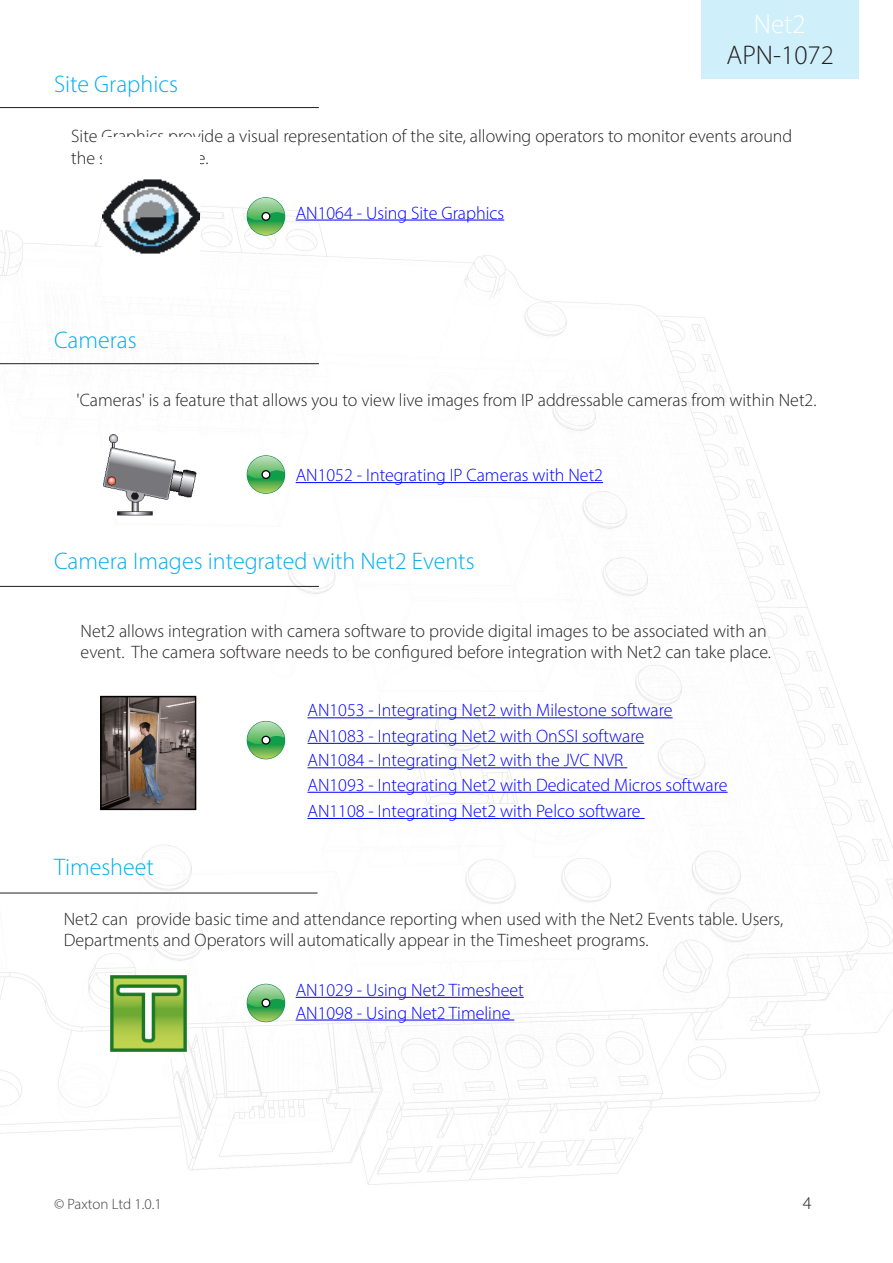
<style>
.page{position:relative;width:893px;height:1263px;background:#fff}
.page>*{position:absolute;margin:0;border:0;box-sizing:border-box;transform-origin:0 0}
.t1{font:300 27px "Myriad Pro";color:#231f20}
.t2{font:300 27px "Myriad Pro";color:#fff}
.Section_title{font:300 24px "Myriad Pro";color:#00aeef}
.Text{font:300 18px/21.6px "Myriad Pro";color:#231f20}
.Text_-_Blue{font:300 18px "Myriad Pro";color:#00f}
.t3{font:300 15px "Myriad Pro";letter-spacing:-.005em;color:#3e3e3f}
</style>
<div class="page">
<img style="left:0;top:197px;width:893px;height:988px">
<div style="left:702px;top:0;width:157px;height:79px;background:#cfeffb"></div>
<div style="left:247px;top:197px;width:38px;height:39px;border:1px solid #0b8c44;border-radius:50%"></div>
<svg style="left:247px;top:198px;width:38px;height:37px"></svg>
<div style="left:262px;top:213px;width:8px;height:7px;background:#fff;border-radius:50%"></div>
<div style="left:261px;top:212px;width:9px;height:9px;border:1px solid #000;border-radius:50%"></div>
<hr style="left:296px;top:220px;width:208px;height:1px;background:#00f">
<img style="left:103px;top:179px;width:96px;height:116px">
<hr style="left:0;top:107px;width:319px;height:1px;background:#231f20">
<hr style="left:0;top:363px;width:319px;height:1px;background:#231f20">
<hr style="left:0;top:586px;width:319px;height:1px;background:#231f20">
<hr style="left:0;top:893px;width:318px;height:1px;background:#231f20">
<svg style="left:247px;top:721px;width:38px;height:38px"></svg>
<div style="left:262px;top:736px;width:8px;height:8px;background:#fff;border-radius:50%"></div>
<div style="left:261px;top:736px;width:9px;height:8px;border:1px solid #000;border-radius:50%"></div>
<hr style="left:307px;top:717px;width:366px;height:1px;background:#00f">
<div style="left:247px;top:455px;width:38px;height:39px;border:1px solid #0b8c44;border-radius:50%"></div>
<svg style="left:247px;top:456px;width:38px;height:37px"></svg>
<div style="left:262px;top:471px;width:8px;height:7px;background:#fff;border-radius:50%"></div>
<div style="left:261px;top:470px;width:9px;height:9px;border:1px solid #000;border-radius:50%"></div>
<hr style="left:296px;top:482px;width:307px;height:1px;background:#00f">
<img style="left:103px;top:434px;width:93px;height:81px">
<hr style="left:307px;top:743px;width:337px;height:1px;background:#00f">
<hr style="left:307px;top:767px;width:320px;height:1px;background:#00f">
<hr style="left:307px;top:792px;width:421px;height:1px;background:#00f">
<hr style="left:307px;top:818px;width:338px;height:1px;background:#00f">
<svg style="left:247px;top:984px;width:38px;height:38px"></svg>
<svg style="left:262px;top:999px;width:8px;height:8px"></svg>
<div style="left:261px;top:998px;width:9px;height:9px;border:1px solid #000;border-radius:50%"></div>
<hr style="left:296px;top:997px;width:228px;height:1px;background:#00f">
<hr style="left:296px;top:1020px;width:218px;height:1px;background:#00f">
<img style="left:110px;top:976px;width:76px;height:75px">
<img style="left:103px;top:699px;width:90px;height:108px">
<div style="left:100px;top:696px;width:96px;height:114px;border:2px solid #000"></div>
<h1 class="t2" style="left:754px;top:8px;width:53px">Net2</h1>
<h1 class="t1" style="left:727px;top:39px;width:109px">APN-1072</h1>
<p class="Section_title" style="left:54px;top:70px;width:126px">Site Graphics</p>
<p class="Text" style="left:71px;top:125px;width:723px">Site Graphics provide a visual representation of the site, allowing operators to monitor events around</p>
<p class="Section_title" style="left:54px;top:325px;width:84px">Cameras</p>
<p class="Text_-_Blue" style="left:296px;top:202px;width:210px">AN1064 - Using Site Graphics</p>
<p class="Text" style="left:76px;top:389px;width:741px">'Cameras' is a feature that allows you to view live images from IP addressable cameras from within Net2.</p>
<p class="Text_-_Blue" style="left:296px;top:464px;width:309px">AN1052 - Integrating IP Cameras with Net2</p>
<p class="Section_title" style="left:54px;top:546px;width:422px">Camera Images integrated with Net2 Events</p>
<p class="Text" style="left:81px;top:620px;width:692px">Net2 allows integration with camera software to provide digital images to be associated with an event. The camera software needs to be configured before integration with Net2 can take place.</p>
<p class="Text_-_Blue" style="left:307px;top:699px;width:367px">AN1053 - Integrating Net2 with Milestone software</p>
<p class="Text_-_Blue" style="left:307px;top:725px;width:338px">AN1083 - Integrating Net2 with OnSSI software</p>
<p class="Text_-_Blue" style="left:307px;top:749px;width:317px">AN1084 - Integrating Net2 with the JVC NVR</p>
<p class="Text_-_Blue" style="left:307px;top:774px;width:422px">AN1093 - Integrating Net2 with Dedicated Micros software</p>
<p class="Text_-_Blue" style="left:307px;top:800px;width:335px">AN1108 - Integrating Net2 with Pelco software</p>
<p class="Section_title" style="left:54px;top:852px;width:101px">Timesheet</p>
<p class="Text" style="left:64px;top:908px;width:721px">Net2 can provide basic time and attendance reporting when used with the Net2 Events table. Users,<br>Departments and Operators will automatically appear in the Timesheet programs.</p>
<p class="Text_-_Blue" style="left:296px;top:979px;width:230px">AN1029 - Using Net2 Timesheet</p>
<p class="Text_-_Blue" style="left:296px;top:1002px;width:216px">AN1098 - Using Net2 Timeline</p>
<p class="t3" style="left:54px;top:1195px;width:109px">© Paxton Ltd 1.0.1</p>
<p class="Text" style="left:803px;top:1192px;width:10px">4</p>
</div>
